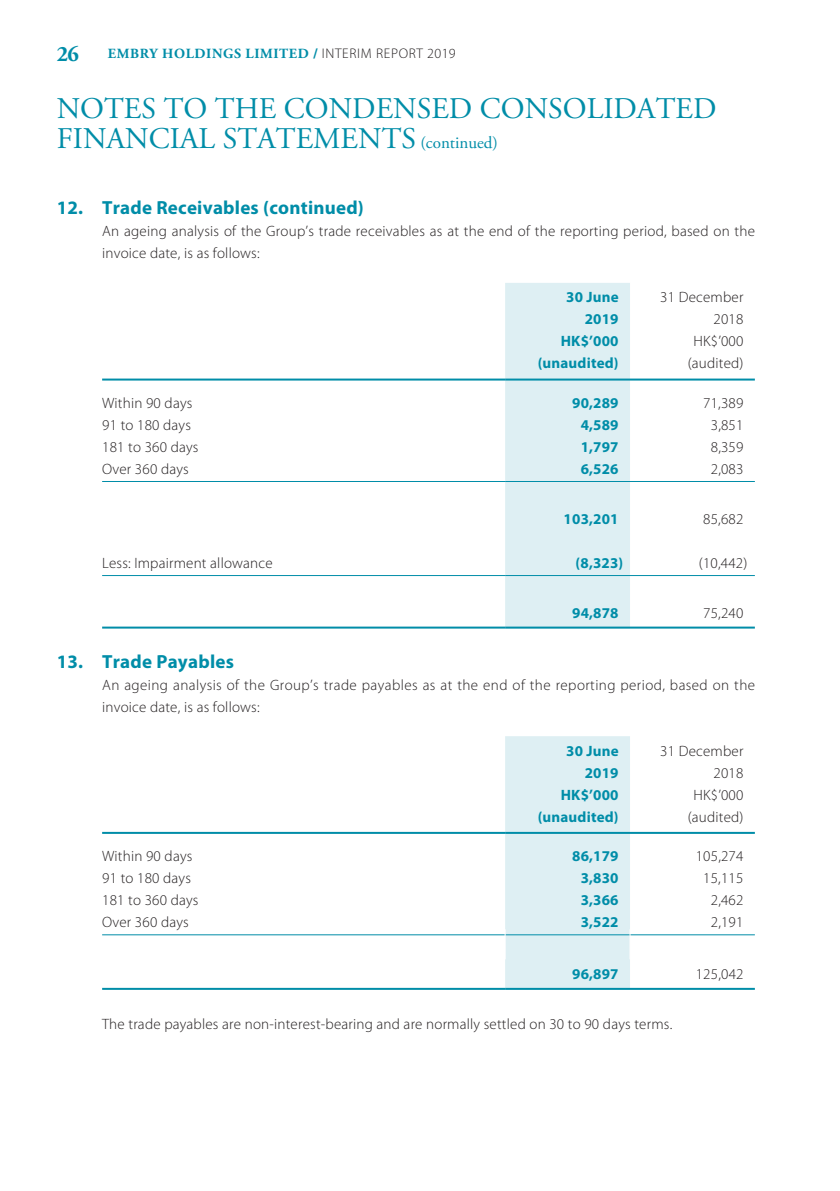
<style>
.page{position:relative;width:840px;height:1191px;background:#fff}
.page>*{position:absolute;margin:0;border:0;box-sizing:border-box;transform-origin:0 0}
.t1{font:30px/30px "Adobe Garamond Pro";color:#008da8}
.t2{font:700 22px "Adobe Garamond Pro";color:#008da8}
.t3{font:700 19px "Myriad Pro";letter-spacing:.01em;color:#008da8}
.t4{font:300 15px/22px "Myriad Pro";letter-spacing:.015em;color:#231f20}
.t5{font:700 15px/22px "Myriad Pro";letter-spacing:.01em;color:#008da8;text-align:right}
.t6{font:700 14px "Adobe Garamond Pro";letter-spacing:.045em;color:#008da8}
.s1{font-family:"Myriad Pro"}
.s2{font-family:"Myriad Pro";font-weight:300;color:#231f20}
.s3{font-size:17px}
</style>
<div class="page">
<div style="left:505px;top:283px;width:124px;height:343px;background:#deeff3"></div>
<hr style="left:102px;top:378px;width:403px;height:2px;background:#008da8">
<hr style="left:505px;top:378px;width:124px;height:2px;background:#008da8">
<hr style="left:629px;top:378px;width:125px;height:2px;background:#008da8">
<hr style="left:102px;top:481px;width:403px;height:1px;background:#008da8">
<hr style="left:505px;top:481px;width:124px;height:1px;background:#008da8">
<hr style="left:629px;top:481px;width:125px;height:1px;background:#008da8">
<hr style="left:102px;top:575px;width:403px;height:1px;background:#008da8">
<hr style="left:505px;top:575px;width:124px;height:1px;background:#008da8">
<hr style="left:629px;top:575px;width:125px;height:1px;background:#008da8">
<hr style="left:102px;top:626px;width:403px;height:2px;background:#008da8">
<hr style="left:505px;top:626px;width:124px;height:2px;background:#008da8">
<hr style="left:629px;top:626px;width:125px;height:2px;background:#008da8">
<div style="left:504px;top:736px;width:126px;height:251px;background:#deeff3"></div>
<hr style="left:102px;top:832px;width:403px;height:2px;background:#008da8">
<hr style="left:505px;top:832px;width:124px;height:2px;background:#008da8">
<hr style="left:629px;top:832px;width:125px;height:2px;background:#008da8">
<hr style="left:102px;top:934px;width:402px;height:1px;background:#008da8">
<hr style="left:505px;top:934px;width:124px;height:1px;background:#008da8">
<hr style="left:630px;top:934px;width:124px;height:1px;background:#008da8">
<hr style="left:102px;top:987px;width:403px;height:2px;background:#008da8">
<hr style="left:505px;top:987px;width:124px;height:2px;background:#008da8">
<hr style="left:629px;top:987px;width:125px;height:2px;background:#008da8">
<h2 class="t2" style="left:57px;top:40px;width:24px">26</h2>
<p class="t6" style="left:108px;top:45px;width:349px">EMBRY HOLDINGS LIMITED <span class="s1">/</span> <span class="s2">INTERIM REPORT 2019</span></p>
<h1 class="t1" style="left:57px;top:93px;width:660px">NOTES TO THE CONDENSED CONSOLIDATED<br>FINANCIAL STATEMENTS <span class="s3">(continued)</span></h1>
<p class="t3" style="left:57px;top:201px;width:308px">12. Trade Receivables (continued)</p>
<p class="t4" style="left:102px;top:221px;width:654px">An ageing analysis of the Group’s trade receivables as at the end of the reporting period, based on the invoice date, is as follows:</p>
<p class="t5" style="left:566px;top:288px;width:54px">30 June<br>2019</p>
<p class="t4" style="left:660px;top:287px;width:85px;text-align:right">31 December<br>2018</p>
<p class="t5" style="left:560px;top:332px;width:59px">HK$’000</p>
<p class="t4" style="left:693px;top:331px;width:51px">HK$’000</p>
<p class="t5" style="left:537px;top:354px;width:82px">(unaudited)</p>
<p class="t4" style="left:687px;top:353px;width:57px">(audited)</p>
<p class="t4" style="left:102px;top:392px;width:92px">Within 90 days</p>
<p class="t5" style="left:571px;top:393px;width:48px">90,289</p>
<p class="t4" style="left:702px;top:392px;width:42px">71,389</p>
<p class="t4" style="left:102px;top:414px;width:90px">91 to 180 days</p>
<p class="t5" style="left:580px;top:415px;width:39px">4,589</p>
<p class="t4" style="left:710px;top:414px;width:34px">3,851</p>
<p class="t4" style="left:102px;top:436px;width:98px">181 to 360 days</p>
<p class="t5" style="left:580px;top:437px;width:39px">1,797</p>
<p class="t4" style="left:710px;top:436px;width:34px">8,359</p>
<p class="t4" style="left:102px;top:458px;width:88px">Over 360 days</p>
<p class="t5" style="left:580px;top:459px;width:39px">6,526</p>
<p class="t4" style="left:710px;top:458px;width:34px">2,083</p>
<p class="t5" style="left:563px;top:509px;width:56px">103,201</p>
<p class="t4" style="left:702px;top:508px;width:42px">85,682</p>
<p class="t4" style="left:102px;top:552px;width:172px">Less: Impairment allowance</p>
<p class="t5" style="left:575px;top:553px;width:49px">(8,323)</p>
<p class="t4" style="left:698px;top:552px;width:50px">(10,442)</p>
<p class="t5" style="left:571px;top:603px;width:48px">94,878</p>
<p class="t4" style="left:702px;top:603px;width:42px">75,240</p>
<p class="t3" style="left:57px;top:654px;width:179px">13. Trade Payables</p>
<p class="t4" style="left:102px;top:675px;width:654px">An ageing analysis of the Group’s trade payables as at the end of the reporting period, based on the invoice date, is as follows:</p>
<p class="t5" style="left:566px;top:741px;width:54px">30 June<br>2019</p>
<p class="t4" style="left:660px;top:741px;width:85px;text-align:right">31 December<br>2018</p>
<p class="t5" style="left:560px;top:785px;width:59px">HK$’000</p>
<p class="t4" style="left:693px;top:785px;width:51px">HK$’000</p>
<p class="t5" style="left:537px;top:807px;width:82px">(unaudited)</p>
<p class="t4" style="left:687px;top:807px;width:57px">(audited)</p>
<p class="t4" style="left:102px;top:846px;width:92px">Within 90 days</p>
<p class="t5" style="left:571px;top:846px;width:48px">86,179</p>
<p class="t4" style="left:695px;top:846px;width:49px">105,274</p>
<p class="t4" style="left:102px;top:868px;width:90px">91 to 180 days</p>
<p class="t5" style="left:580px;top:868px;width:39px">3,830</p>
<p class="t4" style="left:702px;top:868px;width:42px">15,115</p>
<p class="t4" style="left:102px;top:890px;width:98px">181 to 360 days</p>
<p class="t5" style="left:580px;top:890px;width:39px">3,366</p>
<p class="t4" style="left:710px;top:890px;width:34px">2,462</p>
<p class="t4" style="left:102px;top:912px;width:88px">Over 360 days</p>
<p class="t5" style="left:580px;top:912px;width:39px">3,522</p>
<p class="t4" style="left:710px;top:912px;width:34px">2,191</p>
<p class="t5" style="left:572px;top:964px;width:48px">96,897</p>
<p class="t4" style="left:695px;top:964px;width:49px">125,042</p>
<p class="t4" style="left:102px;top:1014px;width:571px">The trade payables are non-interest-bearing and are normally settled on 30 to 90 days terms.</p>
</div>
